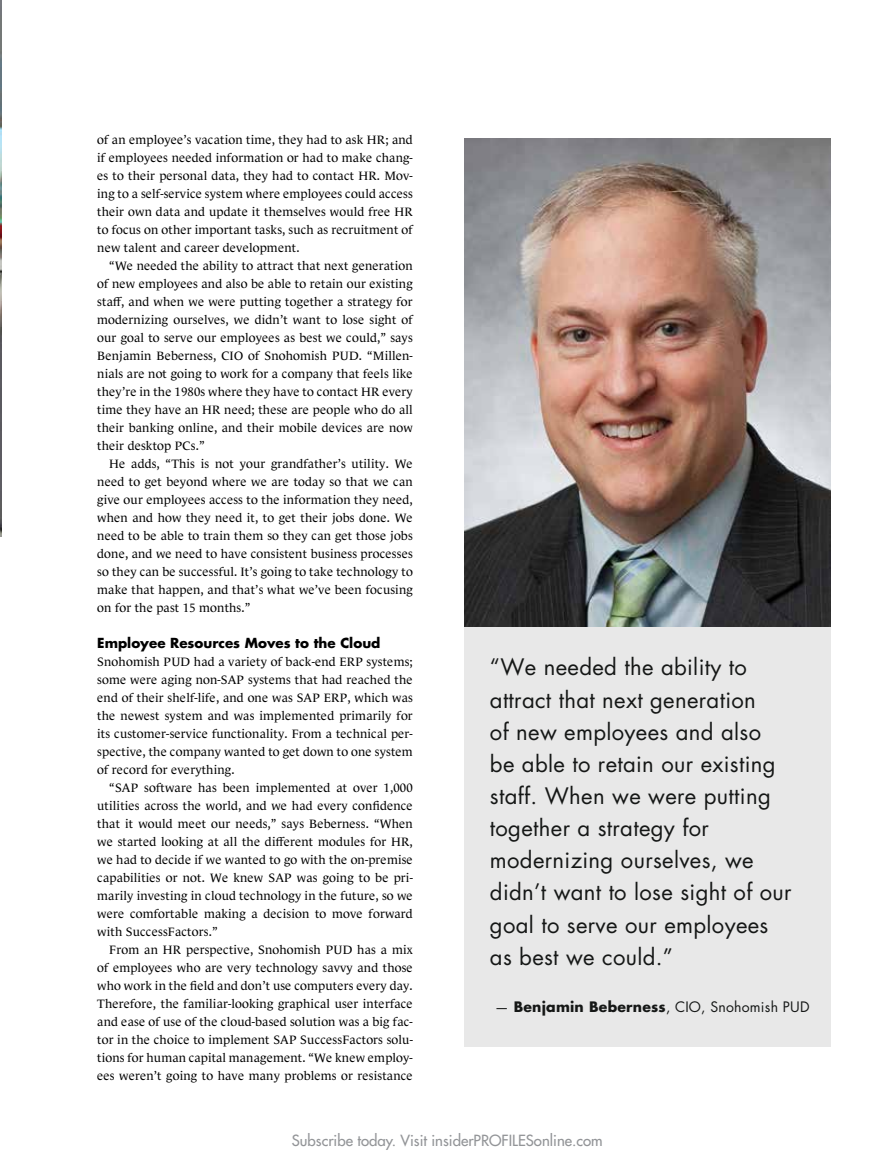
<style>
.page{position:relative;width:878px;height:1168px;background:#fff}
.page>*{position:absolute;margin:0;border:0;box-sizing:border-box;transform-origin:0 0}
.t1{font:22.05px/32.1px "Futura Std";letter-spacing:.015em;color:#151716}
.t2{font:500 15px "Futura Std";color:#939598}
.t3{font:500 15px "Futura Std";color:#636466}
.t4{font:14.1px "Futura Std";letter-spacing:.015em;color:#151716}
.t5{font:700 13.5px "Futura Std";color:#000}
.t6{font:12.3px/18px "Le Monde Journal Std";letter-spacing:.015em;color:#000;text-align:justify}
.s1{font-weight:700}
.s2{font-weight:300}
</style>
<div class="page">
<div style="left:464px;top:627px;width:366px;height:419px;background:#e8e8e8"></div>
<img style="left:0;top:0;width:1px;height:536px">
<img style="left:464px;top:139px;width:366px;height:488px">
<p class="t6" style="left:97px;top:131px;width:317px">of an employee’s vacation time, they had to ask HR; and if employees needed information or had to make chang&shy;es to their personal data, they had to contact HR. Mov&shy;ing to a self-service system where employees could access their own data and update it themselves would free HR to focus on other important tasks, such as recruitment of new talent and career development.</p>
<p class="t6" style="left:97px;top:257px;width:317px;text-indent:12px">“We needed the ability to attract that next generation of new employees and also be able to retain our existing staff, and when we were putting together a strategy for modernizing ourselves, we didn’t want to lose sight of our goal to serve our employees as best we could,” says Benjamin Beberness, CIO of Snohomish PUD. “Millen&shy;nials are not going to work for a company that feels like they’re in the 1980s where they have to contact HR every time they have an HR need; these are people who do all their banking online, and their mobile devices are now their desktop PCs.”</p>
<p class="t6" style="left:97px;top:455px;width:317px;text-indent:12px">He adds, “This is not your grandfather’s utility. We need to get beyond where we are today so that we can give our employees access to the information they need, when and how they need it, to get their jobs done. We need to be able to train them so they can get those jobs done, and we need to have consistent business processes so they can be successful. It’s going to take technology to make that happen, and that’s what we’ve been focusing on for the past 15 months.”</p>
<p class="t5" style="left:97px;top:634px;width:285px">Employee Resources Moves to the Cloud</p>
<p class="t6" style="left:97px;top:653px;width:317px">Snohomish PUD had a variety of back-end ERP systems; some were aging non-SAP systems that had reached the end of their shelf-life, and one was SAP ERP, which was the newest system and was implemented primarily for its customer-service functionality. From a technical per&shy;spective, the company wanted to get down to one system of record for everything.</p>
<p class="t6" style="left:97px;top:779px;width:317px;text-indent:12px">“SAP software has been implemented at over 1,000 utilities across the world, and we had every confidence that it would meet our needs,” says Beberness. “When we started looking at all the different modules for HR, we had to decide if we wanted to go with the on-premise capabilities or not. We knew SAP was going to be pri&shy;marily investing in cloud technology in the future, so we were comfortable making a decision to move forward with SuccessFactors.”</p>
<p class="t6" style="left:97px;top:941px;width:317px;text-indent:12px">From an HR perspective, Snohomish PUD has a mix of employees who are very technology savvy and those who work in the field and don’t use computers every day.<br>Therefore, the familiar-looking graphical user interface and ease of use of the cloud-based solution was a big fac&shy;tor in the choice to implement SAP SuccessFactors solu&shy;tions for human capital management. “We knew employ&shy;ees weren’t going to have many problems or resistance</p>
<p class="t1" style="left:490px;top:651px;width:303px">“We needed the ability to attract that next generation<br>of new employees and also<br>be able to retain our existing staff. When we were putting together a strategy for modernizing ourselves, we didn’t want to lose sight of our goal to serve our employees as best we could.”</p>
<p class="t4" style="left:495px;top:998px;width:316px">— <span class="s1">Benjamin Beberness</span>, CIO, Snohomish PUD</p>
<p class="t2" style="left:292px;top:1131px;width:312px">Subscribe today. Visit insiderPROFILESonline.com</p>
<p class="t3" style="left:383px;top:1132px;width:354px">insiderPROFILESonline.c m <span class="s2">OCT NOV DEC 2015</span></p>
</div>
